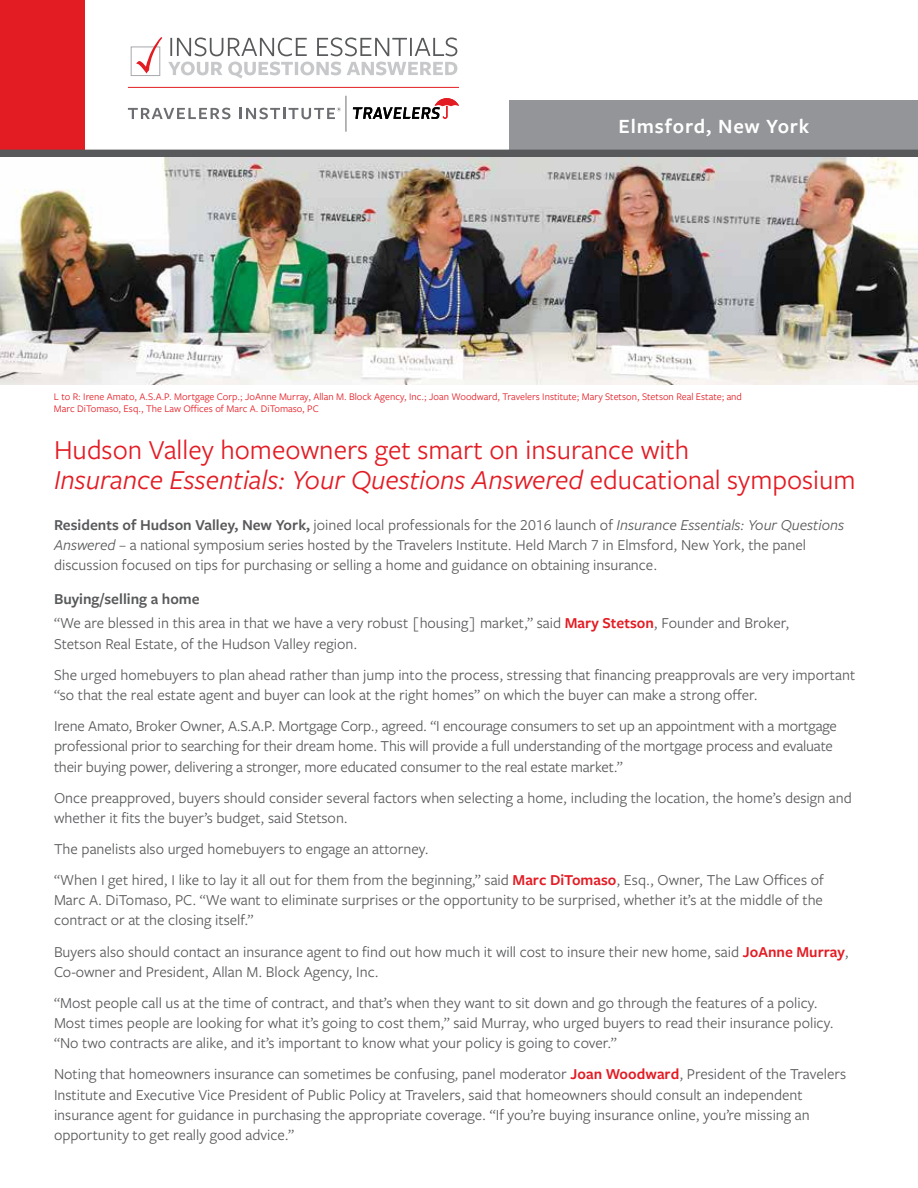
<style>
.page{position:relative;width:918px;height:1188px;background:#fff}
.page>*{position:absolute;margin:0;border:0;box-sizing:border-box;transform-origin:0 0}
.t1{font:28.5px/30px "Freight Sans Pro";color:#e31b23}
.t2{font:600 21px "Freight Sans Pro";letter-spacing:.04em;color:#fff}
.t3{font:15.75px/20.2px "Freight Sans Pro";color:#58595b}
.t4{font:10.5px/12px "Freight Sans Pro";color:#e31b23}
.s1{font-style:italic}
.s2{font-weight:600}
.s3{font-weight:600;color:#e31b23}
</style>
<div class="page">
<div style="left:510px;top:100px;width:408px;height:51px;background:#939598"></div>
<div style="left:0;top:0;width:84px;height:153px;background:#e31b23"></div>
<div style="left:0;top:150px;width:918px;height:7px;background:#58595b"></div>
<img style="left:0;top:157px;width:918px;height:228px">
<svg style="left:170px;top:37px;width:287px;height:19px"></svg>
<svg style="left:353px;top:98px;width:106px;height:21px"></svg>
<hr style="left:346px;top:96px;width:1px;height:36px;background:#6d6e71">
<svg style="left:128px;top:108px;width:103px;height:11px"></svg>
<svg style="left:240px;top:107px;width:101px;height:12px"></svg>
<svg style="left:168px;top:62px;width:289px;height:16px"></svg>
<hr style="left:128px;top:87px;width:331px;height:1px;background:#e31b23">
<div style="left:131px;top:47px;width:29px;height:29px;border:1px solid #a7a9ac"></div>
<svg style="left:136px;top:37px;width:26px;height:37px"></svg>
<h2 class="t2" style="left:619px;top:112px;width:192px">Elmsford, New York</h2>
<p class="t4" style="left:54px;top:390px;width:690px">L to R: Irene Amato, A.S.A.P. Mortgage Corp.; JoAnne Murray, Allan M. Block Agency, Inc.; Joan Woodward, Travelers Institute; Mary Stetson, Stetson Real Estate; and<br>Marc DiTomaso, Esq., The Law Offices of Marc A. DiTomaso, PC</p>
<h1 class="t1" style="left:54px;top:434px;width:803px">Hudson Valley homeowners get smart on insurance with<br><span class="s1">Insurance Essentials: Your Questions Answered</span> educational symposium</h1>
<p class="t3" style="left:54px;top:514px;width:792px"><span class="s2">Residents of Hudson Valley, New York,</span> joined local professionals for the 2016 launch of <span class="s1">Insurance Essentials: Your Questions<br>Answered</span> – a national symposium series hosted by the Travelers Institute. Held March 7 in Elmsford, New York, the panel discussion focused on tips for purchasing or selling a home and guidance on obtaining insurance.</p>
<p class="t3" style="left:54px;top:586px;width:737px;line-height:24.6px"><span class="s2">Buying/selling a home<br></span>“We are blessed in this area in that we have a very robust [housing] market,” said <span class="s3">Mary Stetson</span>, Founder and Broker,</p>
<p class="t3" style="left:54px;top:627px;width:803px;line-height:31px">Stetson Real Estate, of the Hudson Valley region.<br>She urged homebuyers to plan ahead rather than jump into the process, stressing that financing preapprovals are very important</p>
<p class="t3" style="left:54px;top:679px;width:785px;line-height:31px">“so that the real estate agent and buyer can look at the right homes” on which the buyer can make a strong offer.<br>Irene Amato, Broker Owner, A.S.A.P. Mortgage Corp., agreed. “I encourage consumers to set up an appointment with a mortgage</p>
<p class="t3" style="left:54px;top:735px;width:781px">professional prior to searching for their dream home. This will provide a full understanding of the mortgage process and evaluate their buying power, delivering a stronger, more educated consumer to the real estate market.”</p>
<p class="t3" style="left:54px;top:787px;width:799px">Once preapproved, buyers should consider several factors when selecting a home, including the location, the home’s design and whether it fits the buyer’s budget, said Stetson.</p>
<p class="t3" style="left:54px;top:833px;width:771px;line-height:31px">The panelists also urged homebuyers to engage an attorney.<br>“When I get hired, I like to lay it all out for them from the beginning,” said <span class="s3">Marc DiTomaso</span>, Esq., Owner, The Law Offices of</p>
<p class="t3" style="left:54px;top:889px;width:771px">Marc A. DiTomaso, PC. “We want to eliminate surprises or the opportunity to be surprised, whether it’s at the middle of the contract or at the closing itself.”</p>
<p class="t3" style="left:54px;top:941px;width:796px">Buyers also should contact an insurance agent to find out how much it will cost to insure their new home, said <span class="s3">JoAnne Murray</span>,<br>Co-owner and President, Allan M. Block Agency, Inc.</p>
<p class="t3" style="left:54px;top:992px;width:781px">“Most people call us at the time of contract, and that’s when they want to sit down and go through the features of a policy.<br>Most times people are looking for what it’s going to cost them,” said Murray, who urged buyers to read their insurance policy. “No two contracts are alike, and it’s important to know what your policy is going to cover.”</p>
<p class="t3" style="left:54px;top:1063px;width:794px">Noting that homeowners insurance can sometimes be confusing, panel moderator <span class="s3">Joan Woodward</span>, President of the Travelers Institute and Executive Vice President of Public Policy at Travelers, said that homeowners should consult an independent insurance agent for guidance in purchasing the appropriate coverage. “If you’re buying insurance online, you’re missing an opportunity to get really good advice.”</p>
</div>
